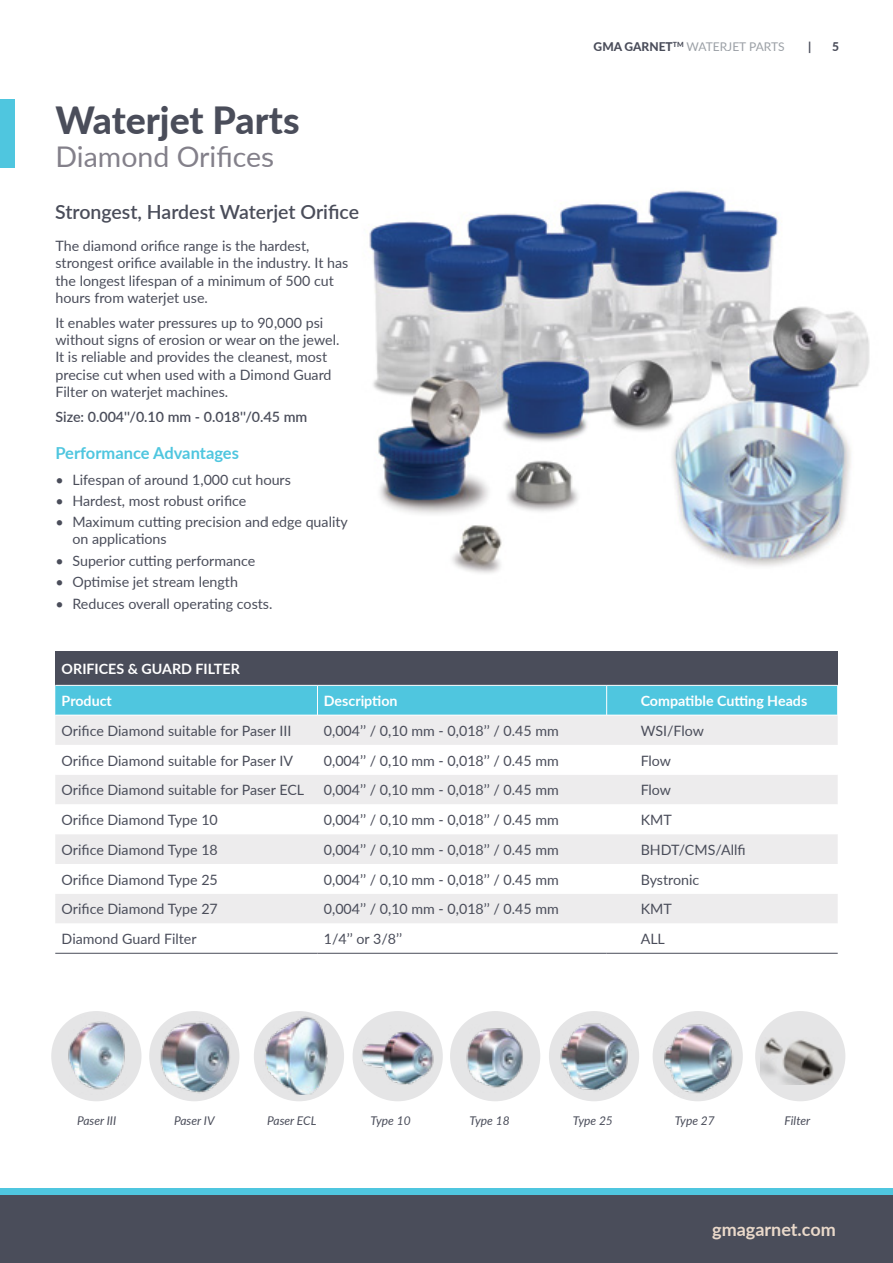
<style>
.page{position:relative;width:893px;height:1263px;background:#fff}
.page>*{position:absolute;margin:0;border:0;box-sizing:border-box;transform-origin:0 0}
.t1{font:800 37.5px "Lato";color:#4a4d5a}
.t2{font:28.5px "Lato";color:#83808a}
.t3{font:600 19.5px "Lato";color:#4a4d5a}
.t4{font:700 18px "Lato";color:#ead9ca}
.t5{font:700 16.5px "Lato";color:#4fc6df}
.t6{font:14.25px/17.1px "Lato";color:#4a4d5a}
.t7{font:700 14.25px "Lato";color:#fff}
.t8{font:600 14.25px "Lato";color:#4a4d5a}
.t9{font:italic 12px "Lato";color:#4a4d5a}
.t10{font:12px "Lato";color:#9ba0a6}
.t11{font:800 12px "Lato";color:#4a4d5a}
.s1{font-weight:800;color:#4a4d5a}
</style>
<div class="page">
<div style="left:0;top:1188px;width:893px;height:19px;background:#4fc6df"></div>
<div style="left:0;top:1195px;width:893px;height:68px;background:#4a4d5a"></div>
<div style="left:55px;top:651px;width:783px;height:34px;background:#4a4d5a"></div>
<div style="left:55px;top:686px;width:782px;height:29px;background:#4fc6df"></div>
<div style="left:55px;top:716px;width:783px;height:29px;background:#edeced"></div>
<svg style="left:55px;top:775px;width:783px;height:178px"></svg>
<hr style="left:317px;top:685px;width:1px;height:30px;background:#fff">
<hr style="left:606px;top:685px;width:1px;height:30px;background:#fff">
<hr style="left:55px;top:953px;width:262px;height:1px;background:#4a4d5a">
<hr style="left:317px;top:953px;width:290px;height:1px;background:#4a4d5a">
<hr style="left:607px;top:953px;width:231px;height:1px;background:#4a4d5a">
<div style="left:51px;top:1011px;width:90px;height:90px;background:#e5e5e6;border-radius:50%"></div>
<img style="left:56px;top:1015px;width:85px;height:80px">
<img style="left:150px;top:1015px;width:90px;height:85px">
<div style="left:254px;top:1011px;width:90px;height:90px;background:#e5e5e6;border-radius:50%"></div>
<img style="left:254px;top:1012px;width:81px;height:82px">
<div style="left:353px;top:1011px;width:90px;height:90px;background:#e5e5e6;border-radius:50%"></div>
<img style="left:352px;top:1025px;width:89px;height:64px">
<div style="left:450px;top:1011px;width:90px;height:90px;background:#e5e5e6;border-radius:50%"></div>
<img style="left:457px;top:1028px;width:83px;height:65px">
<div style="left:653px;top:1011px;width:90px;height:90px;background:#e5e5e6;border-radius:50%"></div>
<img style="left:652px;top:1015px;width:90px;height:83px">
<div style="left:755px;top:1011px;width:90px;height:90px;background:#e5e5e6;border-radius:50%"></div>
<img style="left:761px;top:1037px;width:73px;height:47px">
<div style="left:549px;top:1011px;width:90px;height:90px;background:#e5e5e6;border-radius:50%"></div>
<img style="left:550px;top:1015px;width:89px;height:78px">
<img style="left:369px;top:190px;width:501px;height:383px">
<div style="left:0;top:99px;width:14px;height:68px;background:#4fc6df"></div>
<h1 class="t1" style="left:56px;top:93px;width:246px">Waterjet Parts</h1>
<h2 class="t2" style="left:56px;top:136px;width:219px">Diamond Orifices</h2>
<h3 class="t3" style="left:55px;top:198px;width:305px">Strongest, Hardest Waterjet Orifice</h3>
<p class="t6" style="left:55px;top:237px;width:294px">The diamond orifice range is the hardest, strongest orifice available in the industry. It has the longest lifespan of a minimum of 500 cut hours from waterjet use.</p>
<p class="t6" style="left:55px;top:314px;width:285px">It enables water pressures up to 90,000 psi without signs of erosion or wear on the jewel.<br>It is reliable and provides the cleanest, most precise cut when used with a Dimond Guard Filter on waterjet machines.</p>
<p class="t8" style="left:55px;top:407px;width:253px">Size: 0.004''/0.10 mm - 0.018''/0.45 mm</p>
<p class="t5" style="left:55px;top:441px;width:185px">Performance Advantages</p>
<p class="t6" style="left:55px;top:470px;width:237px">• Lifespan of around 1,000 cut hours</p>
<p class="t6" style="left:55px;top:492px;width:192px">• Hardest, most robust orifice</p>
<p class="t6" style="left:72px;top:513px;width:277px;text-indent:-17px">• Maximum cutting precision and edge quality on applications</p>
<p class="t6" style="left:55px;top:551px;width:201px">• Superior cutting performance</p>
<p class="t6" style="left:55px;top:573px;width:184px">• Optimise jet stream length</p>
<p class="t6" style="left:55px;top:594px;width:219px">• Reduces overall operating costs.</p>
<p class="t10" style="left:594px;top:38px;width:192px"><span class="s1">GMA GARNET</span><sup>TM</sup> WATERJET PARTS</p>
<p class="t11" style="left:808px;top:38px;width:5px">|</p>
<p class="t11" style="left:832px;top:38px;width:8px">5</p>
<p class="t7" style="left:62px;top:658px;width:180px">ORIFICES &amp; GUARD FILTER</p>
<p class="t7" style="left:62px;top:690px;width:52px">Product</p>
<p class="t7" style="left:324px;top:690px;width:75px">Description</p>
<p class="t7" style="left:641px;top:690px;width:168px">Compatible Cutting Heads</p>
<p class="t6" style="left:62px;top:721px;width:231px">Orifice Diamond suitable for Paser III</p>
<p class="t6" style="left:324px;top:721px;width:236px">0,004’’ / 0,10 mm - 0,018’’ / 0.45 mm</p>
<p class="t6" style="left:641px;top:721px;width:65px">WSI/Flow</p>
<p class="t6" style="left:62px;top:751px;width:233px">Orifice Diamond suitable for Paser IV</p>
<p class="t6" style="left:324px;top:751px;width:236px">0,004’’ / 0,10 mm - 0,018’’ / 0.45 mm</p>
<p class="t6" style="left:641px;top:751px;width:32px">Flow</p>
<p class="t6" style="left:62px;top:781px;width:244px">Orifice Diamond suitable for Paser ECL</p>
<p class="t6" style="left:324px;top:781px;width:236px">0,004’’ / 0,10 mm - 0,018’’ / 0.45 mm</p>
<p class="t6" style="left:641px;top:781px;width:32px">Flow</p>
<p class="t6" style="left:62px;top:811px;width:158px">Orifice Diamond Type 10</p>
<p class="t6" style="left:324px;top:811px;width:236px">0,004’’ / 0,10 mm - 0,018’’ / 0.45 mm</p>
<p class="t6" style="left:641px;top:811px;width:33px">KMT</p>
<p class="t6" style="left:62px;top:840px;width:158px">Orifice Diamond Type 18</p>
<p class="t6" style="left:324px;top:840px;width:236px">0,004’’ / 0,10 mm - 0,018’’ / 0.45 mm</p>
<p class="t6" style="left:641px;top:840px;width:106px">BHDT/CMS/Allfi</p>
<p class="t6" style="left:62px;top:870px;width:158px">Orifice Diamond Type 25</p>
<p class="t6" style="left:324px;top:870px;width:236px">0,004’’ / 0,10 mm - 0,018’’ / 0.45 mm</p>
<p class="t6" style="left:641px;top:870px;width:60px">Bystronic</p>
<p class="t6" style="left:62px;top:900px;width:158px">Orifice Diamond Type 27</p>
<p class="t6" style="left:324px;top:900px;width:236px">0,004’’ / 0,10 mm - 0,018’’ / 0.45 mm</p>
<p class="t6" style="left:641px;top:900px;width:33px">KMT</p>
<p class="t6" style="left:62px;top:930px;width:137px">Diamond Guard Filter</p>
<p class="t6" style="left:324px;top:930px;width:80px">1/4’’ or 3/8’’</p>
<p class="t6" style="left:641px;top:930px;width:26px">ALL</p>
<p class="t9" style="left:77px;top:1112px;width:41px">Paser III</p>
<p class="t9" style="left:174px;top:1112px;width:42px">Paser IV</p>
<p class="t9" style="left:267px;top:1112px;width:51px">Paser ECL</p>
<p class="t9" style="left:371px;top:1112px;width:42px">Type 10</p>
<p class="t9" style="left:469px;top:1112px;width:42px">Type 18</p>
<p class="t9" style="left:573px;top:1112px;width:42px">Type 25</p>
<p class="t9" style="left:675px;top:1112px;width:42px">Type 27</p>
<p class="t9" style="left:785px;top:1112px;width:27px">Filter</p>
<p class="t4" style="left:712px;top:1216px;width:125px">gmagarnet.com</p>
</div>
